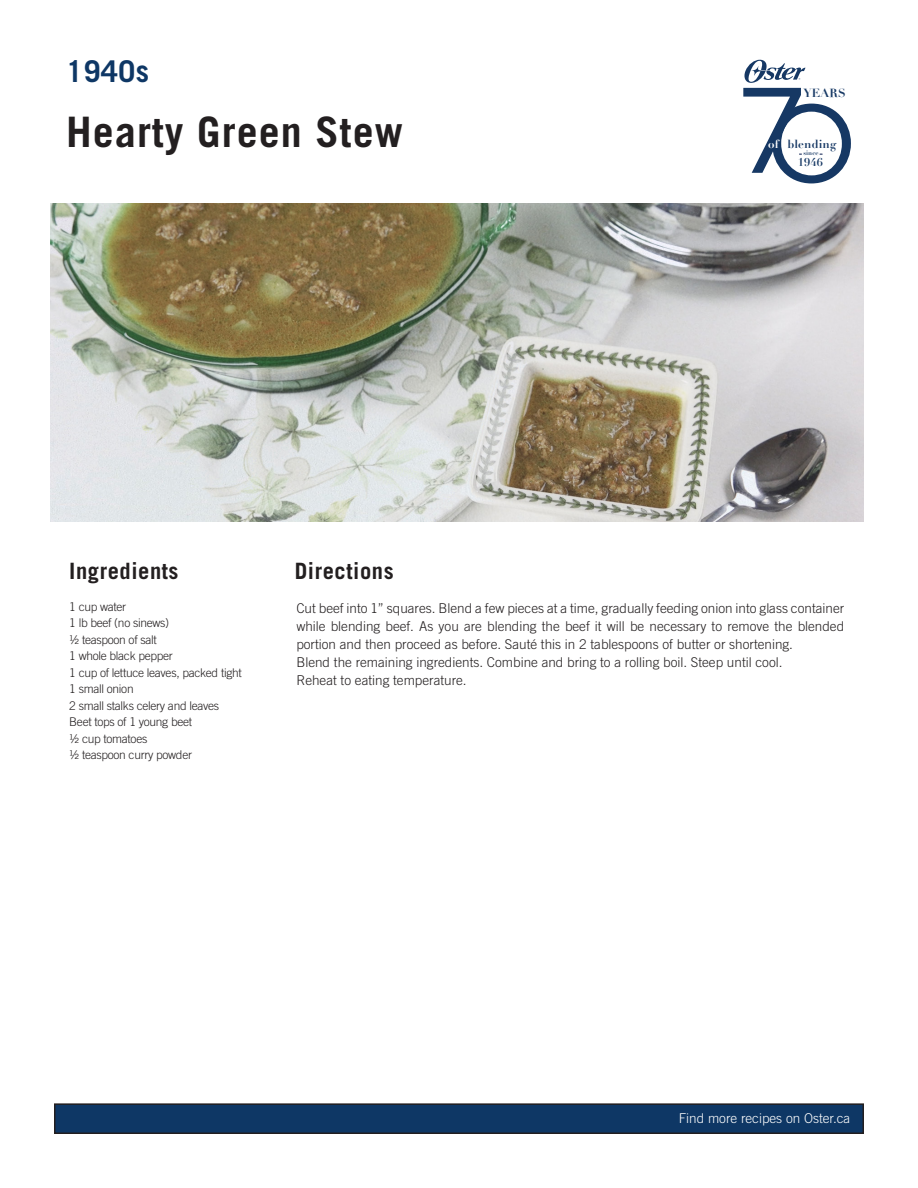
<style>
.page{position:relative;width:918px;height:1188px;background:#fff}
.page>*{position:absolute;margin:0;border:0;box-sizing:border-box;transform-origin:0 0}
.t1{font:121.35px "Gotham";color:#163864}
.Recipe_Header{font:700 42px "Trade Gothic";letter-spacing:.025em;color:#231f20}
.Recipe_Header-2{font:700 30px "Trade Gothic";letter-spacing:.025em;color:#0e3765}
.Recipe_Header-3{font:700 22.5px "Trade Gothic";letter-spacing:.025em;color:#231f20}
.Directions{font:300 13.5px/18px "Trade Gothic";color:#231f20;text-align:justify}
.Directions-2{font:300 13.5px "Trade Gothic";color:#fff}
.list{font:300 12px "Trade Gothic";letter-spacing:-.025em;color:#231f20}
.t2{font:700 11.55px "Didot";letter-spacing:.015em;color:#163864}
.t3{font:700 11.1px "Didot";color:#163864}
.t4{font:700 6.3px "Didot";letter-spacing:.015em;color:#163864}
.s1{font-size:110.4px}
.s2{color:#fff}
</style>
<div class="page">
<div style="left:55px;top:1104px;width:808px;height:29px;background:#0e3765"></div>
<div style="left:54px;top:1103px;width:810px;height:31px;border:2px solid #231f20"></div>
<svg style="left:744px;top:60px;width:62px;height:23px"></svg>
<img style="left:51px;top:203px;width:813px;height:319px">
<p class="Recipe_Header-2" style="left:66px;top:53px;width:85px">1940s</p>
<p class="Recipe_Header" style="left:66px;top:106px;width:338px">Hearty Green Stew</p>
<p class="t1" style="left:735px;top:63px;width:125px">7<span class="s1">O</span></p>
<p class="t2" style="left:804px;top:86px;width:44px">YEARS</p>
<p class="t2" style="left:768px;top:136px;width:70px"><span class="s2">of</span> blending</p>
<p class="t4" style="left:803px;top:149px;width:17px">since</p>
<p class="t3" style="left:798px;top:155px;width:27px">1946</p>
<p class="Recipe_Header-3" style="left:69px;top:557px;width:111px">Ingredients</p>
<p class="Recipe_Header-3" style="left:295px;top:557px;width:100px">Directions</p>
<p class="Directions" style="left:296px;top:599px;width:549px">Cut beef into 1” squares. Blend a few pieces at a time, gradually feeding onion into glass container while blending beef. As you are blending the beef it will be necessary to remove the blended portion and then proceed as before. Sauté this in 2 tablespoons of butter or shortening.</p>
<p class="Directions" style="left:296px;top:653px;width:488px">Blend the remaining ingredients. Combine and bring to a rolling boil. Steep until cool.</p>
<p class="Directions" style="left:296px;top:671px;width:172px">Reheat to eating temperature.</p>
<p class="list" style="left:69px;top:599px;width:59px">1 cup water</p>
<p class="list" style="left:69px;top:616px;width:102px">1 lb beef (no sinews)</p>
<p class="list" style="left:69px;top:632px;width:89px">½ teaspoon of salt</p>
<p class="list" style="left:69px;top:649px;width:105px">1 whole black pepper</p>
<p class="list" style="left:69px;top:665px;width:174px">1 cup of lettuce leaves, packed tight</p>
<p class="list" style="left:69px;top:682px;width:66px">1 small onion</p>
<p class="list" style="left:69px;top:698px;width:152px">2 small stalks celery and leaves</p>
<p class="list" style="left:69px;top:715px;width:124px">Beet tops of 1 young beet</p>
<p class="list" style="left:69px;top:731px;width:80px">½ cup tomatoes</p>
<p class="list" style="left:69px;top:748px;width:124px">½ teaspoon curry powder</p>
<p class="Directions-2" style="left:679px;top:1110px;width:173px">Find more recipes on Oster.ca</p>
</div>
